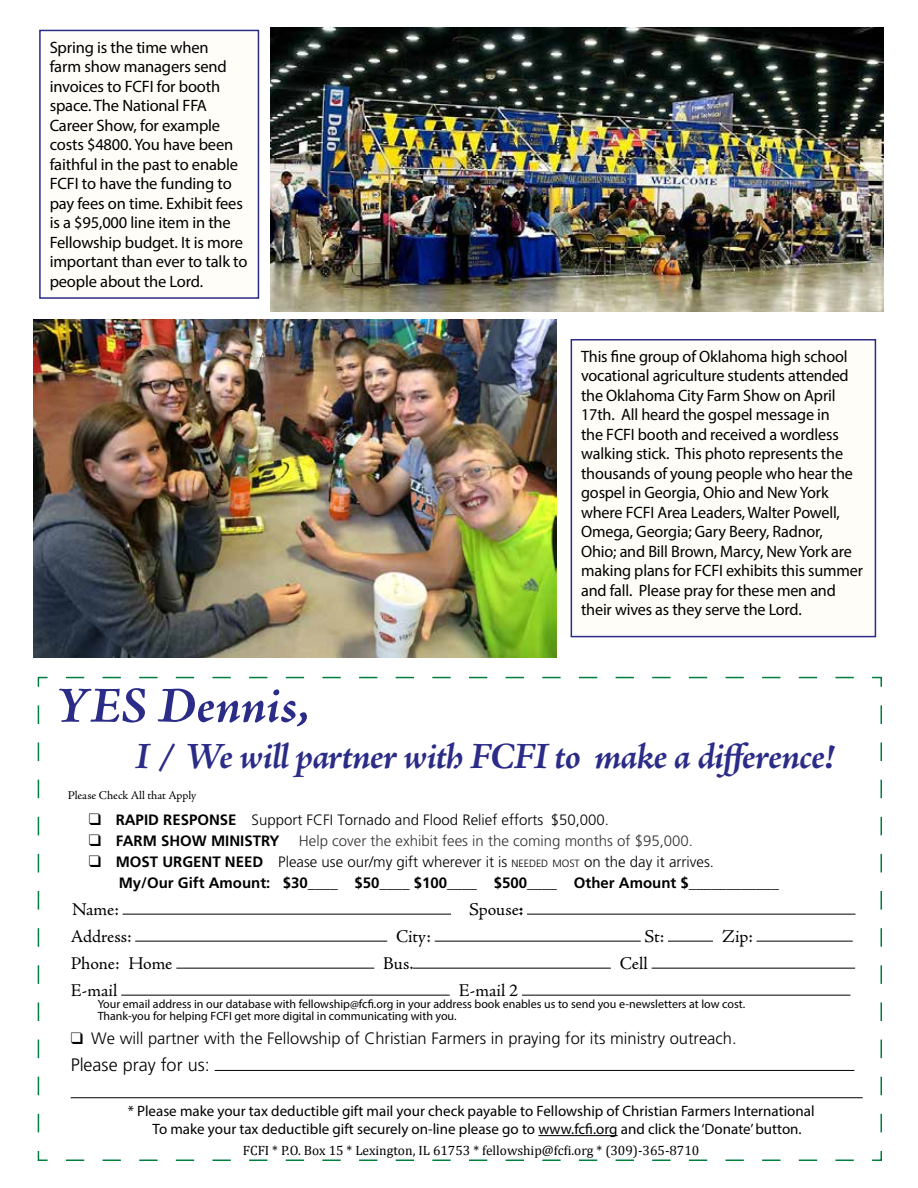
<style>
.page{position:relative;width:918px;height:1188px;background:#fff}
.page>*{position:absolute;margin:0;border:0;box-sizing:border-box;transform-origin:0 0}
.t1{font:italic 700 51px "Adobe Jenson Pro";color:#2b2b88}
.t2{font:italic 700 37.5px "Adobe Jenson Pro";letter-spacing:-.025em;color:#2b2b88}
.t3{font:18px "Adobe Jenson Pro";letter-spacing:-.005em;color:#000}
.t4{font:300 18px "Frutiger";color:#000}
.t5{font:16.5px/19.5px "Myriad Pro";letter-spacing:-.01em;color:#000}
.t6{font:300 16.5px "Frutiger";color:#000}
.t7{font:15px/18px "Myriad Pro";color:#000}
.t8{font:700 15px/21px "Frutiger";color:#000}
.t9{font:300 15px "Frutiger";color:#000}
.t10{font:300 15px "Frutiger";color:#333}
.t11{font:13.5px "Cambria";color:#000}
.t12{font:12px/12px "Myriad Pro";color:#000}
.t13{font:12px "Adobe Jenson Pro";letter-spacing:-.005em;color:#000}
.s1{font-weight:700}
.s2{font-weight:300}
.s3{font-weight:300;font-size:10.5px}
</style>
<div class="page">
<svg style="left:37px;top:676px;width:845px;height:485px"></svg>
<div style="left:571px;top:340px;width:304px;height:297px;background:#fffdf8"></div>
<div style="left:571px;top:339px;width:305px;height:298px;border:2px solid #2b2b88"></div>
<img style="left:270px;top:27px;width:614px;height:284px">
<div style="left:40px;top:30px;width:218px;height:268px;background:#fffdf8"></div>
<div style="left:39px;top:30px;width:220px;height:269px;border:2px solid #2b2b88"></div>
<hr style="left:538px;top:1135px;width:80px;height:1px;background:#000">
<hr style="left:123px;top:914px;width:328px;height:1px;background:#000">
<hr style="left:527px;top:914px;width:328px;height:1px;background:#000">
<hr style="left:135px;top:941px;width:252px;height:1px;background:#000">
<hr style="left:435px;top:941px;width:206px;height:1px;background:#000">
<hr style="left:668px;top:941px;width:45px;height:1px;background:#000">
<hr style="left:757px;top:941px;width:96px;height:1px;background:#000">
<hr style="left:176px;top:968px;width:198px;height:1px;background:#000">
<hr style="left:413px;top:968px;width:198px;height:1px;background:#000">
<hr style="left:652px;top:968px;width:203px;height:1px;background:#000">
<hr style="left:121px;top:995px;width:329px;height:1px;background:#000">
<hr style="left:522px;top:995px;width:328px;height:1px;background:#000">
<hr style="left:215px;top:1070px;width:639px;height:1px;background:#000">
<hr style="left:71px;top:1097px;width:792px;height:1px;background:#000">
<img style="left:33px;top:320px;width:523px;height:338px">
<p class="t5" style="left:50px;top:37px;width:199px">Spring is the time when<br>farm show managers send invoices to FCFI for booth space. The National FFA<br>Career Show, for example costs $4800. You have been faithful in the past to enable<br>FCFI to have the funding to pay fees on time. Exhibit fees is a $95,000 line item in the<br>Fellowship budget. It is more important than ever to talk to people about the Lord.</p>
<p class="t5" style="left:581px;top:346px;width:283px">This fine group of Oklahoma high school vocational agriculture students attended the Oklahoma City Farm Show on April 17th. All heard the gospel message in<br>the FCFI booth and received a wordless walking stick. This photo represents the thousands of young people who hear the gospel in Georgia, Ohio and New York where FCFI Area Leaders, Walter Powell, Omega, Georgia; Gary Beery, Radnor,<br>Ohio; and Bill Brown, Marcy, New York are making plans for FCFI exhibits this summer and fall. Please pray for these men and their wives as they serve the Lord.</p>
<h1 class="t1" style="left:55px;top:677px;width:257px">YES Dennis,</h1>
<h2 class="t2" style="left:135px;top:735px;width:700px">I / We will partner with FCFI to make a difference!</h2>
<p class="t13" style="left:68px;top:788px;width:130px">Please Check All that Apply</p>
<p class="t9" style="left:89px;top:811px;width:522px">❑ <span class="s1">RAPID RESPONSE</span> Support FCFI Tornado and Flood Relief efforts $50,000.</p>
<p class="t8" style="left:89px;top:830px;width:192px">❑ FARM SHOW MINISTRY</p>
<p class="t10" style="left:299px;top:832px;width:396px">Help cover the exhibit fees in the coming months of $95,000.</p>
<p class="t8" style="left:119px;top:851px;width:662px;text-indent:-30px">❑ MOST URGENT NEED <span class="s2">Please use our/my gift wherever it is</span> <span class="s3">NEEDED MOST</span> <span class="s2">on the day it arrives</span><span class="s2">.<br></span>My/Our Gift Amount: $30____ $50____ $100____ $500____ Other Amount $____________</p>
<p class="t3" style="left:72px;top:899px;width:48px">Name:</p>
<p class="t3" style="left:469px;top:899px;width:56px">Spouse<span class="s1">:</span></p>
<p class="t3" style="left:71px;top:926px;width:62px">Address:</p>
<p class="t3" style="left:396px;top:926px;width:36px">City:</p>
<p class="t3" style="left:644px;top:926px;width:21px">St:</p>
<p class="t3" style="left:722px;top:926px;width:32px">Zip:</p>
<p class="t3" style="left:71px;top:953px;width:103px">Phone: Home</p>
<p class="t3" style="left:383px;top:953px;width:32px">Bus.</p>
<p class="t3" style="left:620px;top:953px;width:29px">Cell</p>
<p class="t3" style="left:71px;top:980px;width:48px">E-mail</p>
<p class="t3" style="left:459px;top:980px;width:61px">E-mail 2</p>
<p class="t12" style="left:98px;top:997px;width:649px">Your email address in our database with fellowship@fcfi.org in your address book enables us to send you e-newsletters at low cost.<br>Thank-you for helping FCFI get more digital in communicating with you.</p>
<p class="t6" style="left:71px;top:1028px;width:667px">❑ We will partner with the Fellowship of Christian Farmers in praying for its ministry outreach.</p>
<p class="t4" style="left:71px;top:1054px;width:141px">Please pray for us:</p>
<p class="t7" style="left:153px;top:1102px;width:663px;text-indent:-25px">* Please make your tax deductible gift mail your check payable to Fellowship of Christian Farmers International<br>To make your tax deductible gift securely on-line please go to www.fcfi.org and click the ‘Donate’ button.</p>
<p class="t11" style="left:243px;top:1142px;width:458px">FCFI * P.O. Box 15 * Lexington, IL 61753 * fellowship@fcfi.org * (309)-365-8710</p>
</div>
